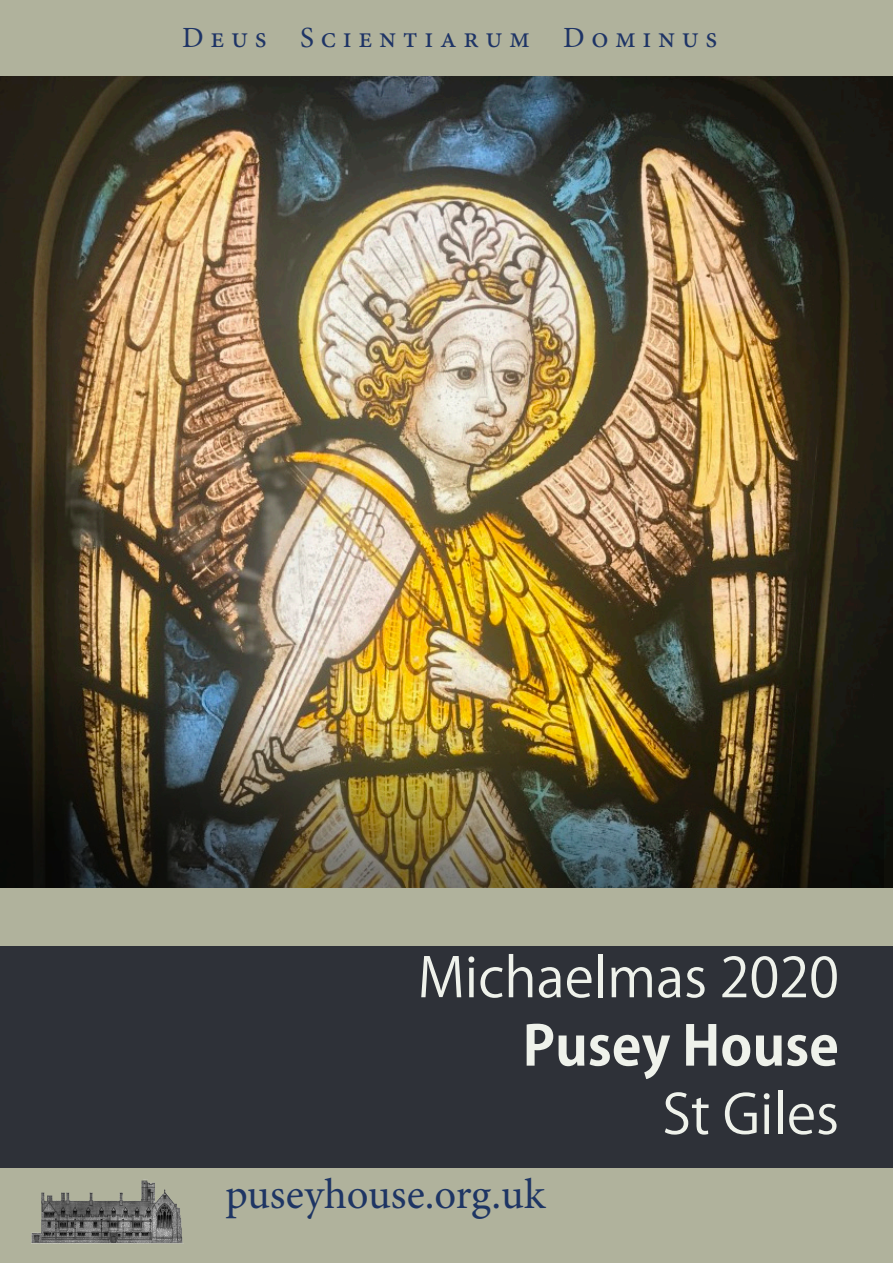
<style>
.page{position:relative;width:893px;height:1263px;background:#fff}
.page>*{position:absolute;margin:0;border:0;box-sizing:border-box;transform-origin:0 0}
.t1{font:54.15px "Koz Go Pr 6 N";color:#f0f3ec}
.t2{font:700 54.15px "Koz Go Pr 6 N";color:#f0f3ec}
.t3{font:42.75px "Minion Pro";color:#1e3564}
.t4{font:29.25px "Minion Pro";color:#1e3466}
</style>
<div class="page">
<img style="left:0;top:0;width:893px;height:888px">
<img style="left:0;top:664px;width:884px;height:224px">
<div style="left:0;top:946px;width:893px;height:223px;background:#2e3138"></div>
<div style="left:0;top:888px;width:893px;height:58px;background:#b0b29c"></div>
<div style="left:1px;top:0;width:892px;height:75px;background:#b0b29c"></div>
<div style="left:0;top:1169px;width:893px;height:94px;background:#b0b29c"></div>
<img style="left:31px;top:1179px;width:153px;height:65px">
<p class="t4" style="left:182px;top:18px;width:537px">D e u s S c i e n t i a r u m D o m i n u s</p>
<h1 class="t1" style="left:418px;top:947px;width:423px">Michaelmas 2020</h1>
<h1 class="t2" style="left:523px;top:1015px;width:318px">Pusey House</h1>
<h1 class="t1" style="left:662px;top:1084px;width:178px">St Giles</h1>
<p class="t3" style="left:225px;top:1166px;width:321px">puseyhouse.org.uk</p>
</div>
